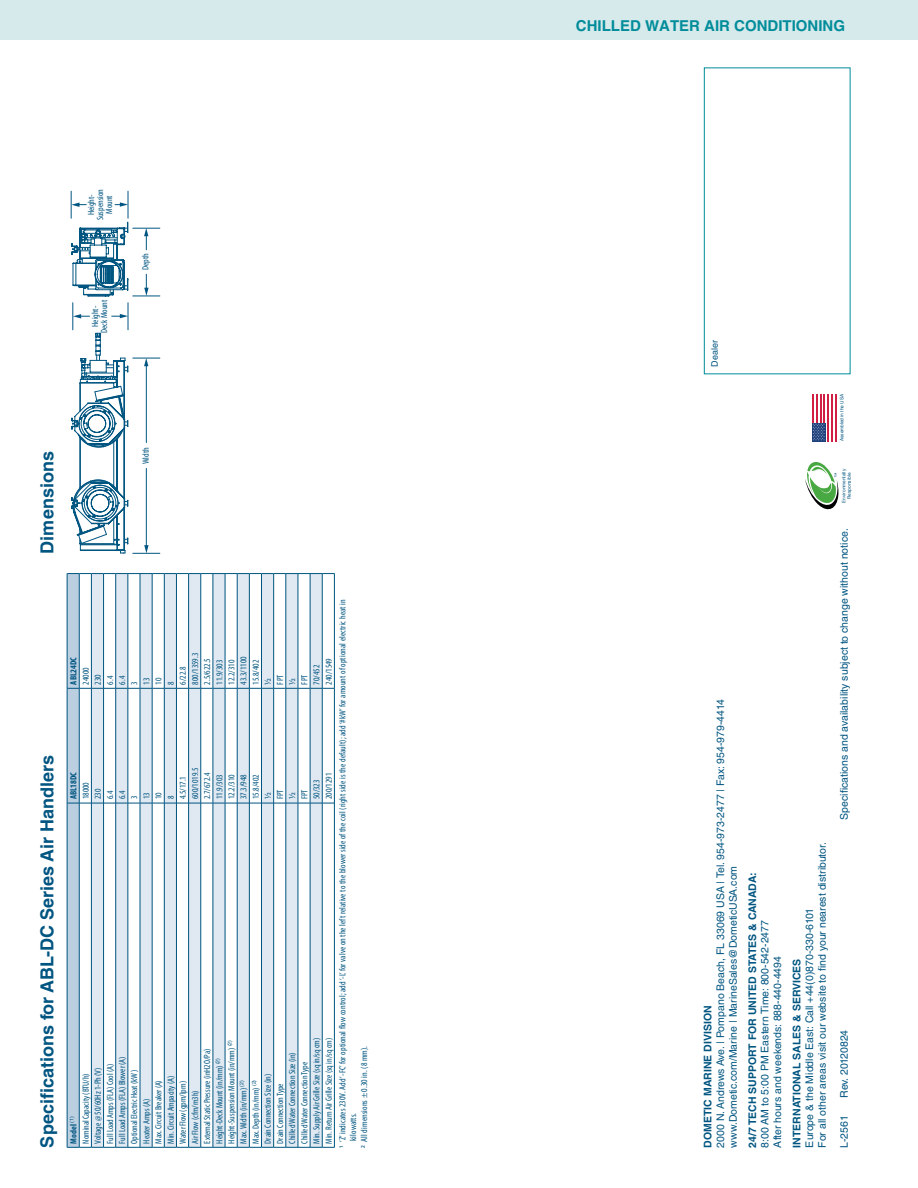
<style>
.page{position:relative;width:918px;height:1188px;background:#fff}
.page>*{position:absolute;margin:0;border:0;box-sizing:border-box;transform-origin:0 0}
.t1{font:700 18px "Helvetica LT Std";color:#005581}
.t2{font:700 15px "Helvetica LT Std";color:#008c9a}
.t3{font:10.5px/12.6px "Helvetica LT Std";color:#005581}
.t4{font:700 10.5px "Helvetica LT Std";color:#005581}
.t5{font:condensed 9px/9px "Myriad Pro";letter-spacing:-.005em;color:#005581}
.t6{font:700 condensed 9px "Myriad Pro";letter-spacing:-.005em;color:#005581}
.t7{font:9px "Helvetica LT Std";color:#005581}
.t8{font:9px "Myriad Pro";color:#005581}
.t9{font:4.8px/5.2px "Helvetica Neue";color:#005581;text-align:center}
.t10{font:4.8px "Helvetica LT Std";color:#005581}
.s1{font-stretch:normal}
</style>
<div class="page">
<div style="left:0;top:0;width:918px;height:40px;background:#d6e9eb"></div>
<hr style="left:334px;top:803px;width:1px;height:345px;background:#005581">
<hr style="left:334px;top:688px;width:1px;height:115px;background:#005581">
<hr style="left:334px;top:573px;width:1px;height:115px;background:#005581">
<svg style="left:67px;top:573px;width:267px;height:575px"></svg>
<svg style="left:71px;top:191px;width:89px;height:363px"></svg>
<div style="left:704px;top:68px;width:146px;height:306px;border:1px solid #008c9a"></div>
<svg style="left:805px;top:462px;width:34px;height:47px"></svg>
<hr style="left:812px;top:394px;width:2px;height:47px;background:#d11f44">
<hr style="left:816px;top:394px;width:2px;height:47px;background:#d11f44">
<hr style="left:820px;top:394px;width:1px;height:47px;background:#d11f44">
<hr style="left:823px;top:394px;width:2px;height:47px;background:#d11f44">
<hr style="left:827px;top:394px;width:2px;height:47px;background:#d11f44">
<hr style="left:831px;top:394px;width:2px;height:47px;background:#d11f44">
<hr style="left:835px;top:394px;width:2px;height:47px;background:#d11f44">
<svg style="left:812px;top:423px;width:13px;height:18px"></svg>
<svg style="left:813px;top:424px;width:12px;height:16px"></svg>
<p class="t5" style="left:87px;top:220px;width:33px;text-align:center;rotate:-90deg">Height-<br>Suspension<br>Mount</p>
<p class="t5" style="left:91px;top:333px;width:35px;text-align:center;rotate:-90deg">Height-<br>Deck Mount</p>
<p class="t5" style="left:141px;top:270px;width:18px;rotate:-90deg">Depth</p>
<h1 class="t1" style="left:36px;top:554px;width:104px;rotate:-90deg">Dimensions</h1>
<p class="t5" style="left:141px;top:464px;width:18px;rotate:-90deg">Width</p>
<h1 class="t1" style="left:36px;top:1148px;width:394px;rotate:-90deg">Specifications for ABL-DC Series Air Handlers</h1>
<p class="t5" style="left:322px;top:1148px;width:549px;line-height:13.6px;text-indent:463px;rotate:-90deg">240/1549<br><span class="s1">1</span> ‘Z’ indicates 230V. Add ‘-FC’ for optional flow control; add ‘-L’ for valve on the left relative to the blower side of the coil (right side is the default); add ‘#kW’ for amount of optional electric heat in</p>
<p class="t5" style="left:190px;top:685px;width:33px;rotate:-90deg">800/1359.3</p>
<p class="t5" style="left:239px;top:685px;width:30px;rotate:-90deg">43.3/1100</p>
<p class="t6" style="left:68px;top:685px;width:29px;rotate:-90deg">ABL24DC</p>
<p class="t5" style="left:203px;top:685px;width:28px;rotate:-90deg">2.5/622.5</p>
<p class="t5" style="left:227px;top:685px;width:26px;rotate:-90deg">12.2/310</p>
<p class="t5" style="left:251px;top:685px;width:26px;rotate:-90deg">15.8/402</p>
<p class="t5" style="left:215px;top:685px;width:26px;rotate:-90deg">11.9/303</p>
<p class="t5" style="left:312px;top:685px;width:21px;rotate:-90deg">70/452</p>
<p class="t5" style="left:178px;top:685px;width:19px;rotate:-90deg">6/22.8</p>
<p class="t5" style="left:81px;top:685px;width:19px;rotate:-90deg">24000</p>
<p class="t5" style="left:93px;top:685px;width:12px;rotate:-90deg">230</p>
<p class="t5" style="left:276px;top:685px;width:11px;rotate:-90deg">FPT</p>
<p class="t5" style="left:300px;top:685px;width:11px;rotate:-90deg">FPT</p>
<p class="t5" style="left:105px;top:685px;width:10px;rotate:-90deg">6.4</p>
<p class="t5" style="left:118px;top:685px;width:10px;rotate:-90deg">6.4</p>
<p class="t5" style="left:154px;top:685px;width:8px;rotate:-90deg">10</p>
<p class="t8" style="left:262px;top:685px;width:8px;rotate:-90deg">½</p>
<p class="t8" style="left:287px;top:685px;width:8px;rotate:-90deg">½</p>
<p class="t5" style="left:142px;top:685px;width:8px;rotate:-90deg">13</p>
<p class="t5" style="left:166px;top:685px;width:5px;rotate:-90deg">8</p>
<p class="t5" style="left:130px;top:685px;width:5px;rotate:-90deg">3</p>
<p class="t5" style="left:190px;top:799px;width:33px;rotate:-90deg">600/1019.5</p>
<p class="t6" style="left:68px;top:799px;width:29px;rotate:-90deg">ABL18DC</p>
<p class="t5" style="left:203px;top:799px;width:28px;rotate:-90deg">2.7/672.4</p>
<p class="t5" style="left:324px;top:799px;width:28px;rotate:-90deg">200/1291</p>
<p class="t5" style="left:227px;top:799px;width:26px;rotate:-90deg">12.2/310</p>
<p class="t5" style="left:239px;top:799px;width:26px;rotate:-90deg">37.3/948</p>
<p class="t5" style="left:251px;top:799px;width:26px;rotate:-90deg">15.8/402</p>
<p class="t5" style="left:215px;top:799px;width:26px;rotate:-90deg">11.9/303</p>
<p class="t5" style="left:178px;top:799px;width:25px;rotate:-90deg">4.5/17.1</p>
<p class="t5" style="left:312px;top:799px;width:21px;rotate:-90deg">50/323</p>
<p class="t5" style="left:81px;top:799px;width:19px;rotate:-90deg">18000</p>
<p class="t5" style="left:93px;top:799px;width:12px;rotate:-90deg">230</p>
<p class="t5" style="left:276px;top:799px;width:11px;rotate:-90deg">FPT</p>
<p class="t5" style="left:300px;top:799px;width:11px;rotate:-90deg">FPT</p>
<p class="t5" style="left:105px;top:799px;width:10px;rotate:-90deg">6.4</p>
<p class="t5" style="left:118px;top:799px;width:10px;rotate:-90deg">6.4</p>
<p class="t5" style="left:154px;top:799px;width:8px;rotate:-90deg">10</p>
<p class="t8" style="left:262px;top:799px;width:8px;rotate:-90deg">½</p>
<p class="t8" style="left:287px;top:799px;width:8px;rotate:-90deg">½</p>
<p class="t5" style="left:142px;top:799px;width:8px;rotate:-90deg">13</p>
<p class="t5" style="left:166px;top:799px;width:5px;rotate:-90deg">8</p>
<p class="t5" style="left:130px;top:799px;width:5px;rotate:-90deg">3</p>
<p class="t5" style="left:312px;top:1144px;width:107px;rotate:-90deg">Min. Supply Air Grille Size (sq in/sq cm)</p>
<p class="t5" style="left:324px;top:1144px;width:107px;rotate:-90deg">Min. Return Air Grille Size (sq in/sq cm)</p>
<p class="t5" style="left:227px;top:1144px;width:105px;rotate:-90deg">Height-Suspension Mount (in/mm) <sup>(2)</sup></p>
<p class="t5" style="left:348px;top:1148px;width:103px;line-height:10.8px;text-indent:7px;rotate:-90deg">kilowatts.<br><span class="s1">2</span> All dimensions ± 0.30 in. (8 mm).</p>
<p class="t5" style="left:203px;top:1144px;width:96px;rotate:-90deg">External Static Pressure (inH2O/Pa)</p>
<p class="t5" style="left:288px;top:1144px;width:93px;rotate:-90deg">Chilled Water Connection Size (in)</p>
<p class="t5" style="left:118px;top:1144px;width:88px;rotate:-90deg">Full Load Amps (FLA) Blower (A)</p>
<p class="t5" style="left:215px;top:1144px;width:87px;rotate:-90deg">Height-Deck Mount (in/mm) <sup>(2)</sup></p>
<p class="t5" style="left:300px;top:1144px;width:83px;rotate:-90deg">Chilled Water Connection Type</p>
<p class="t5" style="left:105px;top:1144px;width:81px;rotate:-90deg">Full Load Amps (FLA) Cool (A)</p>
<p class="t5" style="left:93px;top:1144px;width:78px;rotate:-90deg">Voltage @ 50/60Hz 1-Ph (V)</p>
<p class="t5" style="left:130px;top:1144px;width:75px;rotate:-90deg">Optional Electric Heat (kW)</p>
<p class="t5" style="left:81px;top:1144px;width:72px;rotate:-90deg">Nominal Capacity (BTU/h)</p>
<p class="t5" style="left:263px;top:1144px;width:71px;rotate:-90deg">Drain Connection Size (in)</p>
<p class="t5" style="left:166px;top:1144px;width:69px;rotate:-90deg">Min. Circuit Ampacity (A)</p>
<p class="t5" style="left:251px;top:1144px;width:65px;rotate:-90deg">Max. Depth (in/mm) <sup>(2)</sup></p>
<p class="t5" style="left:239px;top:1144px;width:65px;rotate:-90deg">Max. Width (in/mm) <sup>(2)</sup></p>
<p class="t5" style="left:154px;top:1144px;width:65px;rotate:-90deg">Max. Circuit Breaker (A)</p>
<p class="t5" style="left:178px;top:1144px;width:64px;rotate:-90deg">Water Flow (gpm/lpm)</p>
<p class="t5" style="left:276px;top:1144px;width:62px;rotate:-90deg">Drain Connection Type</p>
<p class="t5" style="left:190px;top:1144px;width:55px;rotate:-90deg">Air Flow (cfm/m3h)</p>
<p class="t5" style="left:142px;top:1144px;width:46px;rotate:-90deg">Heater Amps (A)</p>
<p class="t6" style="left:68px;top:1144px;width:28px;rotate:-90deg">Model <sup>(1)</sup></p>
<h2 class="t2" style="left:576px;top:17px;width:271px">CHILLED WATER AIR CONDITIONING</h2>
<p class="t7" style="left:710px;top:367px;width:28px;rotate:-90deg">Dealer</p>
<p class="t3" style="left:714px;top:1148px;width:450px;rotate:-90deg">2000 N. Andrews Ave. | Pompano Beach, FL 33069 USA | Tel. 954-973-2477 | Fax: 954-979-4414 www.Dometic.com/Marine | MarineSales@DometicUSA.com</p>
<p class="t4" style="left:701px;top:1148px;width:143px;rotate:-90deg">DOMETIC MARINE DIVISION</p>
<p class="t4" style="left:746px;top:1148px;width:277px;rotate:-90deg">24/7 TECH SUPPORT FOR UNITED STATES &amp; CANADA:</p>
<p class="t3" style="left:759px;top:1148px;width:229px;rotate:-90deg">8:00 AM to 5:00 PM Eastern Time: 800-542-2477<br>After hours and weekends: 888-440-4494</p>
<p class="t3" style="left:803px;top:1148px;width:307px;rotate:-90deg">Europe &amp; the Middle East: Call +44(0)870-330-6101<br>For all other areas visit our website to find your nearest distributor.</p>
<p class="t4" style="left:790px;top:1148px;width:190px;rotate:-90deg">INTERNATIONAL SALES &amp; SERVICES</p>
<p class="t10" style="left:839px;top:441px;width:49px;rotate:-90deg">Assembled in the USA</p>
<p class="t9" style="left:841px;top:503px;width:35px;rotate:-90deg">Environmentally<br>Responsible</p>
<p class="t3" style="left:838px;top:820px;width:293px;rotate:-90deg">Specifications and availability subject to change without notice.</p>
<p class="t3" style="left:838px;top:1098px;width:70px;rotate:-90deg">Rev. 20120824</p>
<p class="t3" style="left:838px;top:1148px;width:33px;rotate:-90deg">L-2561</p>
</div>
